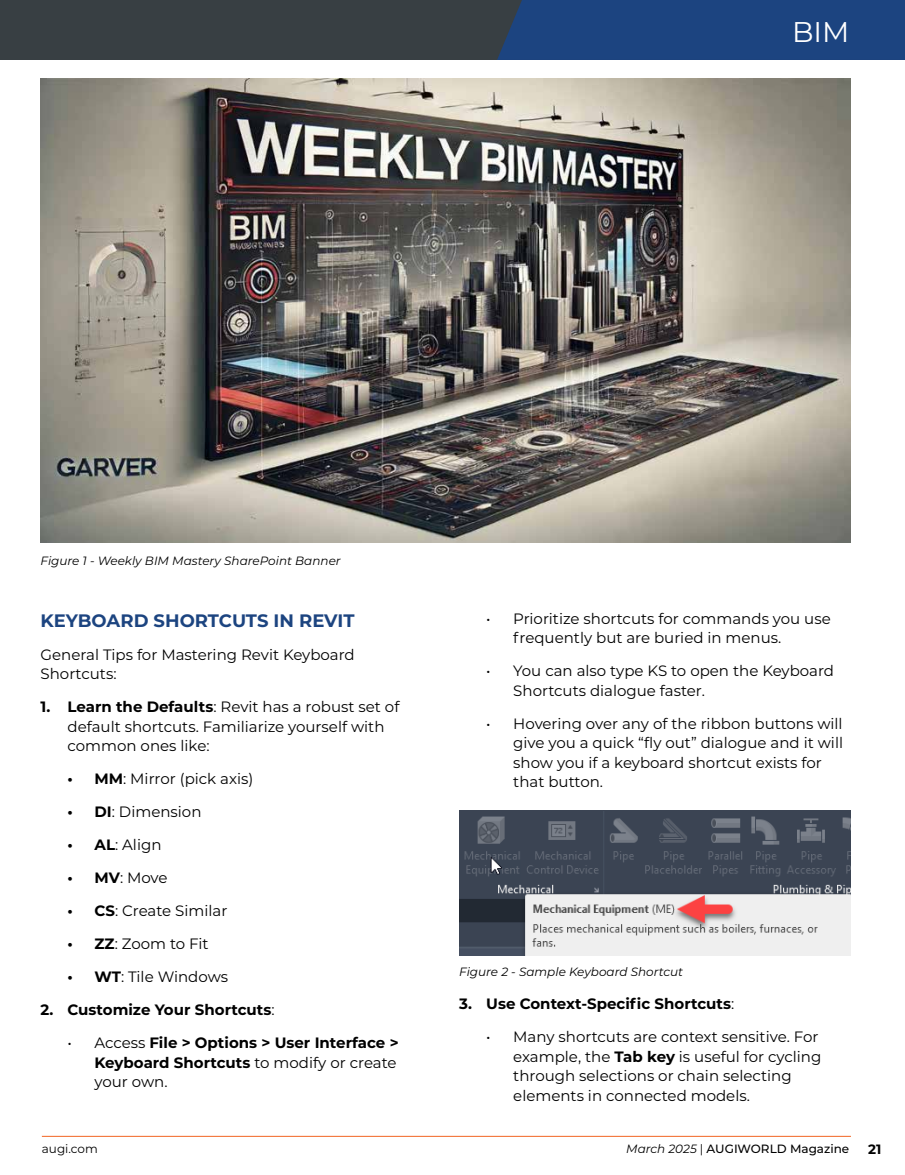
<style>
.page{position:relative;width:905px;height:1175px;background:#fff}
.page>*{position:absolute;margin:0;border:0;box-sizing:border-box;transform-origin:0 0}
.t1{font:28.5px "Montserrat";color:#fff}
.t2{font:700 18px "Montserrat";color:#1c4480}
.t3{font:15px/19.5px "Montserrat";color:#000}
.t4{font:700 15px/19.5px "Montserrat";color:#000}
.t5{font:700 13.5px "Montserrat";color:#000}
.t6{font:italic 12px "Montserrat";color:#000}
.t7{font:500 12px "Montserrat";color:#000}
.t8{font:12px "Montserrat";color:#000}
.s1{font-weight:700}
.s2{font-weight:400}
.s3{font-weight:400;font-style:italic}
</style>
<div class="page">
<hr style="left:42px;top:1136px;width:808px;height:1px;background:#f26522">
<div style="left:0;top:0;width:904px;height:60px;background:#383f43"></div>
<div style="left:497px;top:0;width:407px;height:60px;background:#1c4480"></div>
<img style="left:459px;top:810px;width:391px;height:145px">
<img style="left:40px;top:79px;width:810px;height:463px">
<h1 class="t1" style="left:792px;top:12px;width:59px">BIM</h1>
<p class="t6" style="left:40px;top:553px;width:302px">Figure 1 - Weekly BIM Mastery SharePoint Banner</p>
<p class="t2" style="left:40px;top:607px;width:315px">KEYBOARD SHORTCUTS IN REVIT</p>
<p class="t3" style="left:40px;top:644px;width:316px">General Tips for Mastering Revit Keyboard<br>Shortcuts:</p>
<p class="t3" style="left:68px;top:696px;width:333px;text-indent:-27px"><span class="s1">1. Learn the Defaults</span>: Revit has a robust set of default shortcuts. Familiarize yourself with common ones like:</p>
<p class="t3" style="left:68px;top:768px;width:187px"><span class="s1">• MM</span>: Mirror (pick axis)</p>
<p class="t3" style="left:68px;top:801px;width:135px"><span class="s1">• DI</span>: Dimension</p>
<p class="t3" style="left:68px;top:834px;width:95px"><span class="s1">• AL</span>: Align</p>
<p class="t3" style="left:68px;top:867px;width:102px"><span class="s1">• MV</span>: Move</p>
<p class="t3" style="left:68px;top:900px;width:161px"><span class="s1">• CS</span>: Create Similar</p>
<p class="t3" style="left:68px;top:933px;width:143px"><span class="s1">• ZZ</span>: Zoom to Fit</p>
<p class="t3" style="left:68px;top:966px;width:162px"><span class="s1">• WT</span>: Tile Windows</p>
<p class="t4" style="left:40px;top:999px;width:235px">2. Customize Your Shortcuts<span class="s2">:</span></p>
<p class="t4" style="left:94px;top:1032px;width:305px;text-indent:-27px"><span class="s2">• Access</span> File &gt; Options &gt; User Interface &gt;<br>Keyboard Shortcuts <span class="s2">to modify or create your own.</span></p>
<p class="t3" style="left:513px;top:608px;width:319px;text-indent:-27px">• Prioritize shortcuts for commands you use frequently but are buried in menus.</p>
<p class="t3" style="left:513px;top:660px;width:322px;text-indent:-27px">• You can also type KS to open the Keyboard<br>Shortcuts dialogue faster.</p>
<p class="t3" style="left:513px;top:713px;width:331px;text-indent:-27px">• Hovering over any of the ribbon buttons will give you a quick “fly out” dialogue and it will show you if a keyboard shortcut exists for that button.</p>
<p class="t6" style="left:459px;top:964px;width:225px">Figure 2 - Sample Keyboard Shortcut</p>
<p class="t4" style="left:459px;top:993px;width:276px">3. Use Context-Specific Shortcuts<span class="s2">:</span></p>
<p class="t3" style="left:513px;top:1026px;width:309px;text-indent:-27px">• Many shortcuts are context sensitive. For example, the <span class="s1">Tab key</span> is useful for cycling through selections or chain selecting elements in connected models.</p>
<p class="t8" style="left:42px;top:1140px;width:57px">augi.com</p>
<p class="t7" style="left:626px;top:1140px;width:224px"><span class="s3">March 2025</span> <span class="s2">|</span> AUGIWORLD Magazine</p>
<p class="t5" style="left:868px;top:1139px;width:15px">21</p>
</div>
